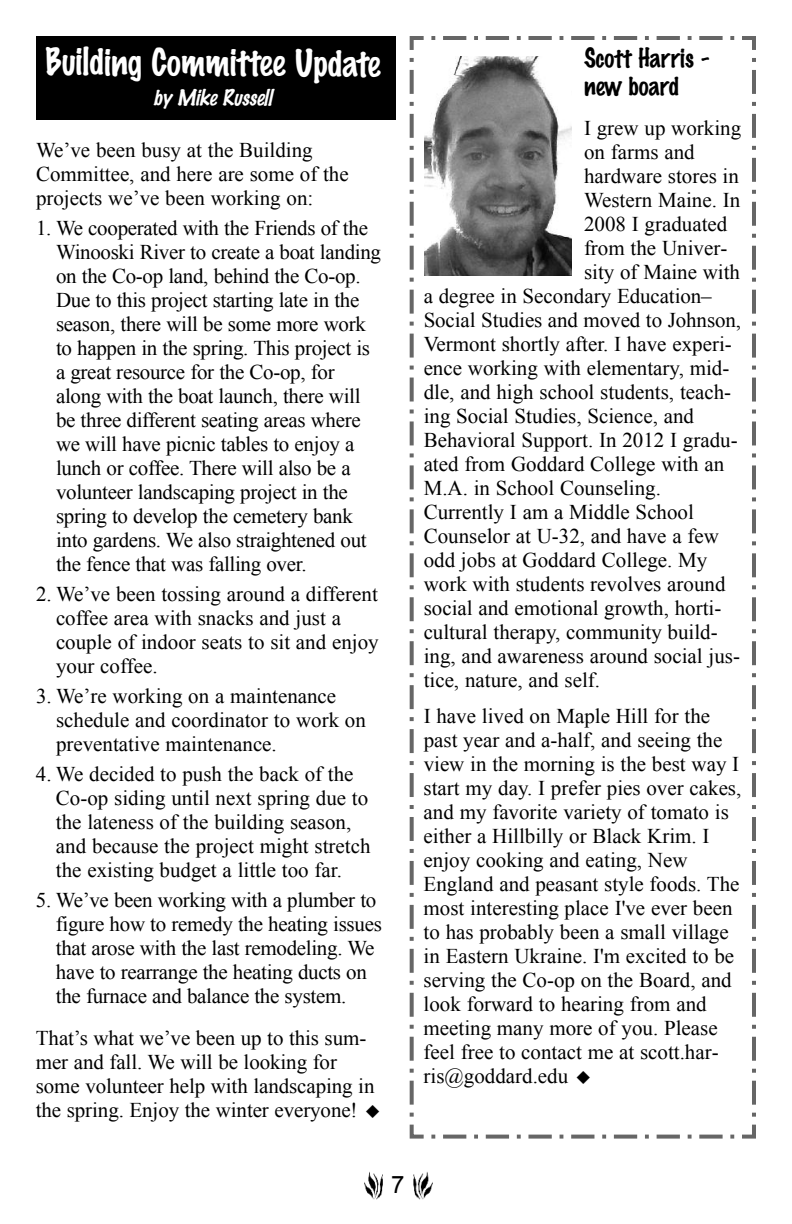
<style>
.page{position:relative;width:792px;height:1224px;background:#fff}
.page>*{position:absolute;margin:0;border:0;box-sizing:border-box;transform-origin:0 0}
.t1{font:100 34px "Marker Felt";letter-spacing:-.005em;color:#fff}
.t2{font:100 24px/28px "Marker Felt";color:#000}
.t3{font:24px "Arial";color:#000}
.t4{font:21px/24px "Times New Roman";color:#000}
.t5{font:italic 100 20px "Marker Felt";color:#fff}
</style>
<div class="page">
<img style="left:413px;top:1172px;width:20px;height:28px">
<img style="left:364px;top:1171px;width:19px;height:29px">
<div style="left:36px;top:36px;width:360px;height:84px;background:#000"></div>
<svg style="left:409px;top:36px;width:347px;height:1103px"></svg>
<h1 class="t1" style="left:45px;top:46px;width:337px">Building Committee Update</h1>
<p class="t5" style="left:153px;top:88px;width:125px">by Mike Russell</p>
<p class="t4" style="left:36px;top:137px;width:314px">We’ve been busy at the Building<br>Committee, and here are some of the projects we’ve been working on:</p>
<p class="t4" style="left:56px;top:215px;width:327px;text-indent:-20px">1. We cooperated with the Friends of the Winooski River to create a boat landing on the Co-op land, behind the Co-op.<br>Due to this project starting late in the season, there will be some more work to happen in the spring. This project is a great resource for the Co-op, for along with the boat launch, there will be three different seating areas where we will have picnic tables to enjoy a lunch or coffee. There will also be a volunteer landscaping project in the spring to develop the cemetery bank into gardens. We also straightened out the fence that was falling over.</p>
<p class="t4" style="left:56px;top:581px;width:324px;text-indent:-20px">2. We’ve been tossing around a different coffee area with snacks and just a couple of indoor seats to sit and enjoy your coffee.</p>
<p class="t4" style="left:56px;top:683px;width:311px;text-indent:-20px">3. We’re working on a maintenance schedule and coordinator to work on preventative maintenance.</p>
<p class="t4" style="left:56px;top:761px;width:316px;text-indent:-20px">4. We decided to push the back of the Co-op siding until next spring due to the lateness of the building season, and because the project might stretch the existing budget a little too far.</p>
<p class="t4" style="left:56px;top:887px;width:327px;text-indent:-20px">5. We’ve been working with a plumber to figure how to remedy the heating issues that arose with the last remodeling. We have to rearrange the heating ducts on the furnace and balance the system.</p>
<p class="t4" style="left:36px;top:1025px;width:340px">That’s what we’ve been up to this sum&shy;mer and fall. We will be looking for some volunteer help with landscaping in the spring. Enjoy the winter everyone!</p>
<p class="t2" style="left:584px;top:45px;width:128px">Scott Harris - new board</p>
<p class="t4" style="left:584px;top:116px;width:159px">I grew up working</p>
<p class="t4" style="left:584px;top:140px;width:112px">on farms and</p>
<p class="t4" style="left:584px;top:164px;width:156px">hardware stores in</p>
<p class="t4" style="left:584px;top:188px;width:158px">Western Maine. In</p>
<p class="t4" style="left:584px;top:212px;width:145px">2008 I graduated</p>
<p class="t4" style="left:584px;top:236px;width:145px">from the Univer-</p>
<p class="t4" style="left:584px;top:260px;width:158px">sity of Maine with</p>
<p class="t4" style="left:424px;top:284px;width:290px">a degree in Secondary Education–</p>
<p class="t4" style="left:424px;top:308px;width:319px">Social Studies and moved to Johnson,</p>
<p class="t4" style="left:424px;top:332px;width:310px">Vermont shortly after. I have experi-</p>
<p class="t4" style="left:424px;top:356px;width:307px">ence working with elementary, mid-</p>
<p class="t4" style="left:424px;top:380px;width:309px">dle, and high school students, teach-</p>
<p class="t4" style="left:424px;top:404px;width:272px">ing Social Studies, Science, and</p>
<p class="t4" style="left:424px;top:428px;width:316px">Behavioral Support. In 2012 I gradu-</p>
<p class="t4" style="left:424px;top:452px;width:302px">ated from Goddard College with an</p>
<p class="t4" style="left:424px;top:476px;width:239px">M.A. in School Counseling.</p>
<p class="t4" style="left:424px;top:500px;width:272px">Currently I am a Middle School</p>
<p class="t4" style="left:424px;top:524px;width:297px">Counselor at U-32, and have a few</p>
<p class="t4" style="left:424px;top:548px;width:285px">odd jobs at Goddard College. My</p>
<p class="t4" style="left:424px;top:572px;width:303px">work with students revolves around</p>
<p class="t4" style="left:424px;top:596px;width:299px">social and emotional growth, horti-</p>
<p class="t4" style="left:424px;top:620px;width:296px">cultural therapy, community build-</p>
<p class="t4" style="left:424px;top:644px;width:318px">ing, and awareness around social jus-</p>
<p class="t4" style="left:424px;top:668px;width:178px">tice, nature, and self.</p>
<p class="t4" style="left:424px;top:704px;width:319px">I have lived on Maple Hill for the past year and a-half, and seeing the view in the morning is the best way I start my day. I prefer pies over cakes, and my favorite variety of tomato is either a Hillbilly or Black Krim. I enjoy cooking and eating, New England and peasant style foods. The most interesting place I've ever been to has probably been a small village in Eastern Ukraine. I'm excited to be serving the Co-op on the Board, and look forward to hearing from and meeting many more of you. Please feel free to contact me at scott.har&shy;ris@goddard.edu</p>
<p class="t3" style="left:391px;top:1171px;width:15px">7</p>
</div>
